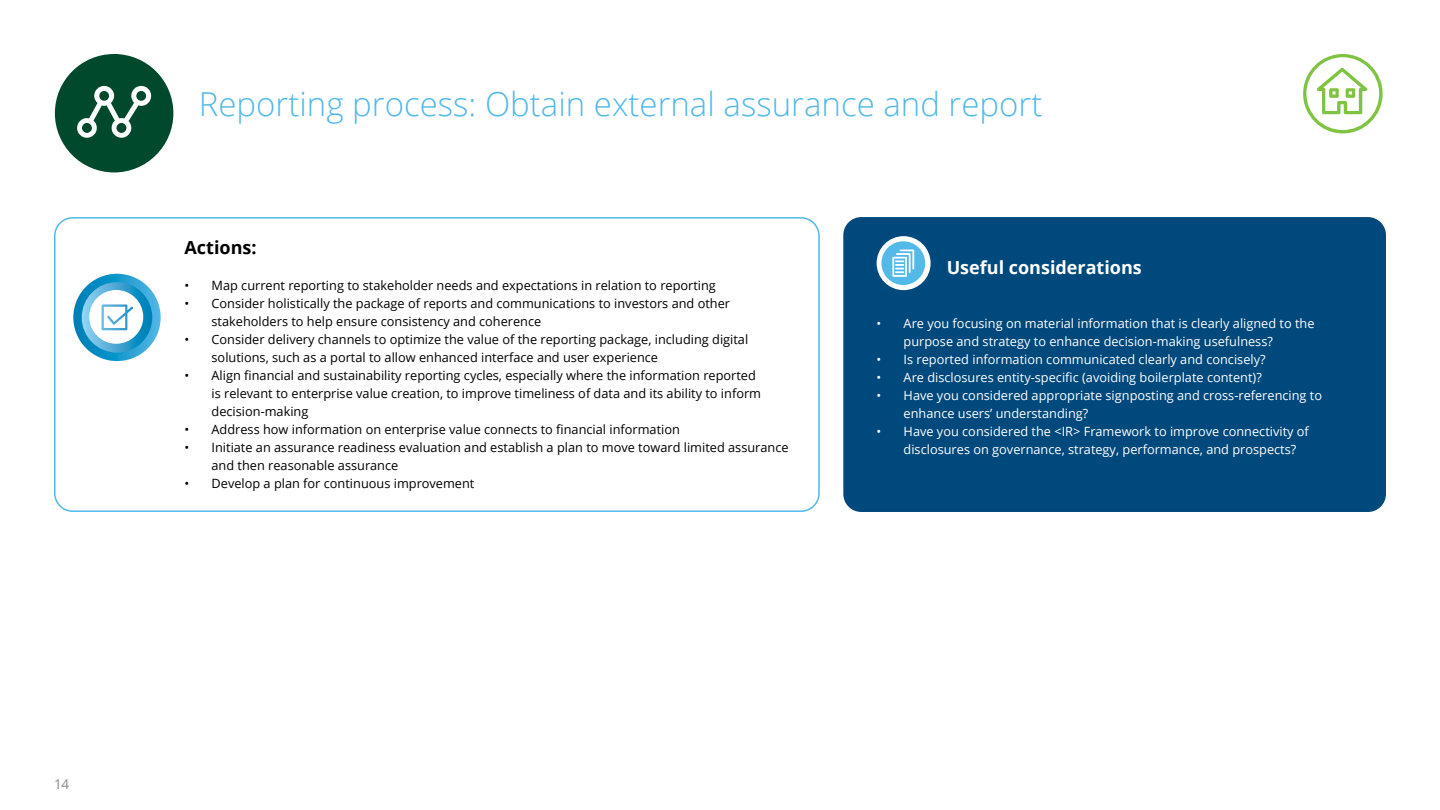
<style>
.page{position:relative;width:1440px;height:810px;background:#fff}
.page>*{position:absolute;margin:0;border:0;box-sizing:border-box;transform-origin:0 0}
.t1{font:300 33px "Open Sans";color:#52b9e9}
.t2{font:700 18px "Open Sans";color:#fff}
.t3{font:700 18px "Open Sans";color:#000}
.t4{font:13.5px "Open Sans";color:#878a8f}
.t5{font:12.75px/18px "Open Sans";color:#000}
.t6{font:12.75px/18px "Open Sans";color:#fff}
</style>
<div class="page">
<svg style="left:1303px;top:54px;width:79px;height:79px"></svg>
<div style="left:843px;top:217px;width:543px;height:295px;background:#00497c;border-radius:18px"></div>
<div style="left:876px;top:236px;width:54px;height:54px;background:#fff;border-radius:50%"></div>
<svg style="left:881px;top:241px;width:44px;height:44px"></svg>
<div style="left:54px;top:217px;width:766px;height:295px;border:2px solid #52b9e9;border-radius:18px"></div>
<svg style="left:73px;top:274px;width:88px;height:87px;background:#259cce"></svg>
<svg style="left:82px;top:282px;width:70px;height:71px"></svg>
<svg style="left:89px;top:290px;width:54px;height:54px"></svg>
<svg style="left:55px;top:54px;width:118px;height:118px"></svg>
<p class="t4" style="left:54px;top:775px;width:17px">14</p>
<h1 class="t1" style="left:199px;top:81px;width:845px">Reporting process: Obtain external assurance and report</h1>
<h2 class="t3" style="left:184px;top:235px;width:74px">Actions:</h2>
<p class="t5" style="left:184px;top:276px;width:533px">• Map current reporting to stakeholder needs and expectations in relation to reporting</p>
<p class="t5" style="left:212px;top:294px;width:520px;text-indent:-27px">• Consider holistically the package of reports and communications to investors and other stakeholders to help ensure consistency and coherence</p>
<p class="t5" style="left:212px;top:330px;width:538px;text-indent:-27px">• Consider delivery channels to optimize the value of the reporting package, including digital solutions, such as a portal to allow enhanced interface and user experience</p>
<p class="t5" style="left:212px;top:366px;width:551px;text-indent:-27px">• Align financial and sustainability reporting cycles, especially where the information reported is relevant to enterprise value creation, to improve timeliness of data and its ability to inform decision-making</p>
<p class="t5" style="left:184px;top:420px;width:497px">• Address how information on enterprise value connects to financial information</p>
<p class="t5" style="left:212px;top:438px;width:578px;text-indent:-27px">• Initiate an assurance readiness evaluation and establish a plan to move toward limited assurance and then reasonable assurance</p>
<p class="t5" style="left:184px;top:474px;width:291px">• Develop a plan for continuous improvement</p>
<h2 class="t2" style="left:946px;top:255px;width:197px">Useful considerations</h2>
<p class="t6" style="left:903px;top:314px;width:412px;text-indent:-27px">• Are you focusing on material information that is clearly aligned to the purpose and strategy to enhance decision-making usefulness?</p>
<p class="t6" style="left:876px;top:350px;width:390px">• Is reported information communicated clearly and concisely?</p>
<p class="t6" style="left:876px;top:368px;width:387px">• Are disclosures entity-specific (avoiding boilerplate content)?</p>
<p class="t6" style="left:903px;top:386px;width:420px;text-indent:-27px">• Have you considered appropriate signposting and cross-referencing to enhance users’ understanding?</p>
<p class="t6" style="left:903px;top:422px;width:407px;text-indent:-27px">• Have you considered the &lt;IR&gt; Framework to improve connectivity of disclosures on governance, strategy, performance, and prospects?</p>
</div>
